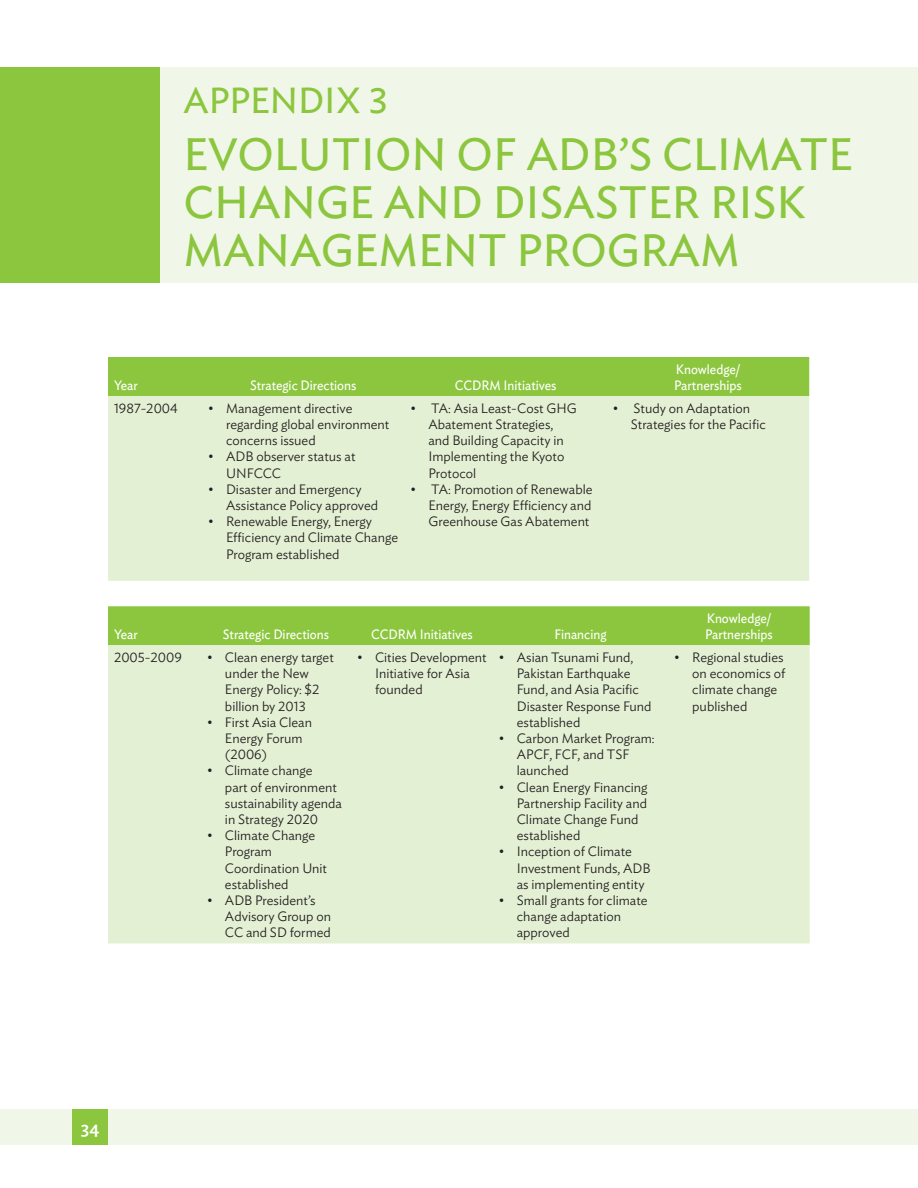
<style>
.page{position:relative;width:918px;height:1188px;background:#fff}
.page>*{position:absolute;margin:0;border:0;box-sizing:border-box;transform-origin:0 0}
.t1{font:45px/48px "Ideal Sans";color:#8bc63e}
.t2{font:36px "Ideal Sans";color:#8bc63e}
.t3{font:500 18px "Ideal Sans";color:#fff}
.t4{font:300 13.5px/16.2px "Ideal Sans";color:#231f20}
.t5{font:13.5px/16.2px "Ideal Sans";color:#fff;scale:.95 1}
</style>
<div class="page">
<div style="left:160px;top:67px;width:758px;height:216px;background:#f1f7e8"></div>
<div style="left:0;top:67px;width:160px;height:216px;background:#8bc63e"></div>
<div style="left:0;top:1109px;width:918px;height:36px;background:#f1f7e8"></div>
<div style="left:72px;top:1109px;width:36px;height:36px;background:#8bc63e"></div>
<div style="left:108px;top:357px;width:701px;height:39px;background:#8bc63e"></div>
<div style="left:108px;top:396px;width:701px;height:185px;background:#e4f0d4"></div>
<div style="left:108px;top:606px;width:702px;height:39px;background:#8bc63e"></div>
<div style="left:108px;top:645px;width:702px;height:299px;background:#e4f0d4"></div>
<h2 class="t2" style="left:184px;top:73px;width:206px">APPENDIX 3</h2>
<h1 class="t1" style="left:184px;top:127px;width:671px">EVOLUTION OF ADB’S CLIMATE<br>CHANGE AND DISASTER RISK<br>MANAGEMENT PROGRAM</h1>
<p class="t5" style="left:114px;top:376px;width:27px">Year</p>
<p class="t5" style="left:250px;top:376px;width:113px">Strategic Directions</p>
<p class="t5" style="left:455px;top:376px;width:109px">CCDRM Initiatives</p>
<p class="t4" style="left:114px;top:399px;width:65px">1987-2004</p>
<p class="t4" style="left:226px;top:399px;width:165px;text-indent:-18px">• Management directive regarding global environment concerns issued</p>
<p class="t4" style="left:226px;top:447px;width:131px;text-indent:-18px">• ADB observer status at<br>UNFCCC</p>
<p class="t4" style="left:226px;top:480px;width:154px;text-indent:-18px">• Disaster and Emergency<br>Assistance Policy approved</p>
<p class="t4" style="left:226px;top:512px;width:174px;text-indent:-18px">• Renewable Energy, Energy<br>Efficiency and Climate Change<br>Program established</p>
<p class="t4" style="left:428px;top:399px;width:150px;text-indent:-18px">• TA: Asia Least-Cost GHG<br>Abatement Strategies, and Building Capacity in<br>Implementing the Kyoto<br>Protocol</p>
<p class="t4" style="left:428px;top:480px;width:166px;text-align:justify;text-indent:-18px">• TA: Promotion of Renewable Energy, Energy Efficiency and Greenhouse Gas Abatement</p>
<p class="t5" style="left:674px;top:360px;width:73px">Knowledge/<br>Partnerships</p>
<p class="t4" style="left:631px;top:399px;width:136px;text-indent:-18px">• Study on Adaptation<br>Strategies for the Pacific</p>
<p class="t5" style="left:114px;top:625px;width:27px">Year</p>
<p class="t5" style="left:223px;top:625px;width:113px">Strategic Directions</p>
<p class="t5" style="left:371px;top:625px;width:109px">CCDRM Initiatives</p>
<p class="t5" style="left:555px;top:625px;width:56px">Financing</p>
<p class="t4" style="left:114px;top:648px;width:69px">2005-2009</p>
<p class="t4" style="left:225px;top:648px;width:110px;text-indent:-18px">• Clean energy target under the New<br>Energy Policy: $2 billion by 2013</p>
<p class="t4" style="left:225px;top:713px;width:89px;text-indent:-18px">• First Asia Clean<br>Energy Forum (2006)</p>
<p class="t4" style="left:225px;top:762px;width:118px;text-indent:-18px">• Climate change<br>part of environment sustainability agenda in Strategy 2020</p>
<p class="t4" style="left:225px;top:826px;width:104px;text-indent:-18px">• Climate Change<br>Program<br>Coordination Unit established</p>
<p class="t4" style="left:225px;top:891px;width:108px;text-indent:-18px">• ADB President’s<br>Advisory Group on<br>CC and SD formed</p>
<p class="t4" style="left:375px;top:648px;width:113px;text-indent:-18px">• Cities Development<br>Initiative for Asia founded</p>
<p class="t4" style="left:517px;top:648px;width:136px;text-indent:-18px">• Asian Tsunami Fund,<br>Pakistan Earthquake<br>Fund, and Asia Pacific<br>Disaster Response Fund established</p>
<p class="t4" style="left:517px;top:729px;width:139px;text-indent:-18px">• Carbon Market Program:<br>APCF, FCF, and TSF launched</p>
<p class="t4" style="left:517px;top:778px;width:132px;text-indent:-18px">• Clean Energy Financing<br>Partnership Facility and<br>Climate Change Fund established</p>
<p class="t4" style="left:517px;top:843px;width:135px;text-indent:-18px">• Inception of Climate<br>Investment Funds, ADB as implementing entity</p>
<p class="t4" style="left:517px;top:891px;width:132px;text-indent:-18px">• Small grants for climate change adaptation approved</p>
<p class="t5" style="left:705px;top:609px;width:73px">Knowledge/<br>Partnerships</p>
<p class="t4" style="left:692px;top:648px;width:95px;text-indent:-18px">• Regional studies on economics of climate change published</p>
<h3 class="t3" style="left:81px;top:1114px;width:20px">34</h3>
</div>
